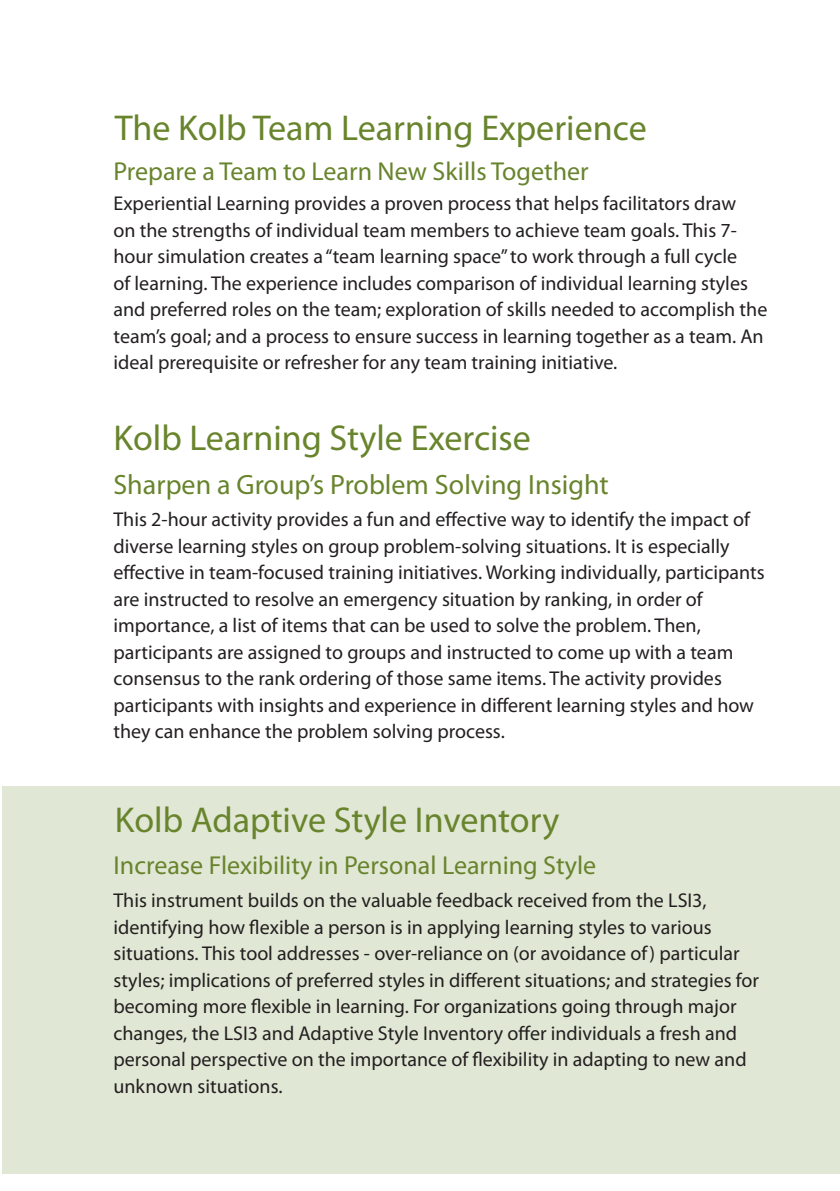
<style>
.page{position:relative;width:840px;height:1191px;background:#fff}
.page>*{position:absolute;margin:0;border:0;box-sizing:border-box;transform-origin:0 0}
.t1{font:36px "Myriad Pro";color:#68842c}
.t2{font:28px "Myriad Pro";color:#68842c}
.t3{font:26px "Myriad Pro";color:#68842c}
.t4{font:20px/26.4px "Myriad Pro";color:#231f20}
</style>
<div class="page">
<div style="left:3px;top:786px;width:836px;height:388px;background:#e1e7d5"></div>
<p class="t1" style="left:115px;top:106px;width:533px">The Kolb Team Learning Experience</p>
<p class="t3" style="left:113px;top:155px;width:476px">Prepare a Team to Learn New Skills Together</p>
<p class="t4" style="left:113px;top:190px;width:655px">Experiential Learning provides a proven process that helps facilitators draw<br>on the strengths of individual team members to achieve team goals. This 7- hour simulation creates a “team learning space” to work through a full cycle<br>of learning. The experience includes comparison of individual learning styles and preferred roles on the team; exploration of skills needed to accomplish the team’s goal; and a process to ensure success in learning together as a team. An ideal prerequisite or refresher for any team training initiative.</p>
<p class="t1" style="left:113px;top:416px;width:418px">Kolb Learning Style Exercise</p>
<p class="t2" style="left:113px;top:467px;width:496px">Sharpen a Group’s Problem Solving Insight</p>
<p class="t4" style="left:113px;top:506px;width:652px">This 2-hour activity provides a fun and effective way to identify the impact of diverse learning styles on group problem-solving situations. It is especially effective in team-focused training initiatives. Working individually, participants are instructed to resolve an emergency situation by ranking, in order of importance, a list of items that can be used to solve the problem. Then, participants are assigned to groups and instructed to come up with a team consensus to the rank ordering of those same items. The activity provides participants with insights and experience in different learning styles and how they can enhance the problem solving process.</p>
<p class="t1" style="left:115px;top:797px;width:445px">Kolb Adaptive Style Inventory</p>
<p class="t3" style="left:113px;top:848px;width:484px">Increase Flexibility in Personal Learning Style</p>
<p class="t4" style="left:113px;top:887px;width:646px">This instrument builds on the valuable feedback received from the LSI3, identifying how flexible a person is in applying learning styles to various situations. This tool addresses - over-reliance on (or avoidance of) particular styles; implications of preferred styles in different situations; and strategies for becoming more flexible in learning. For organizations going through major changes, the LSI3 and Adaptive Style Inventory offer individuals a fresh and personal perspective on the importance of flexibility in adapting to new and unknown situations.</p>
</div>
